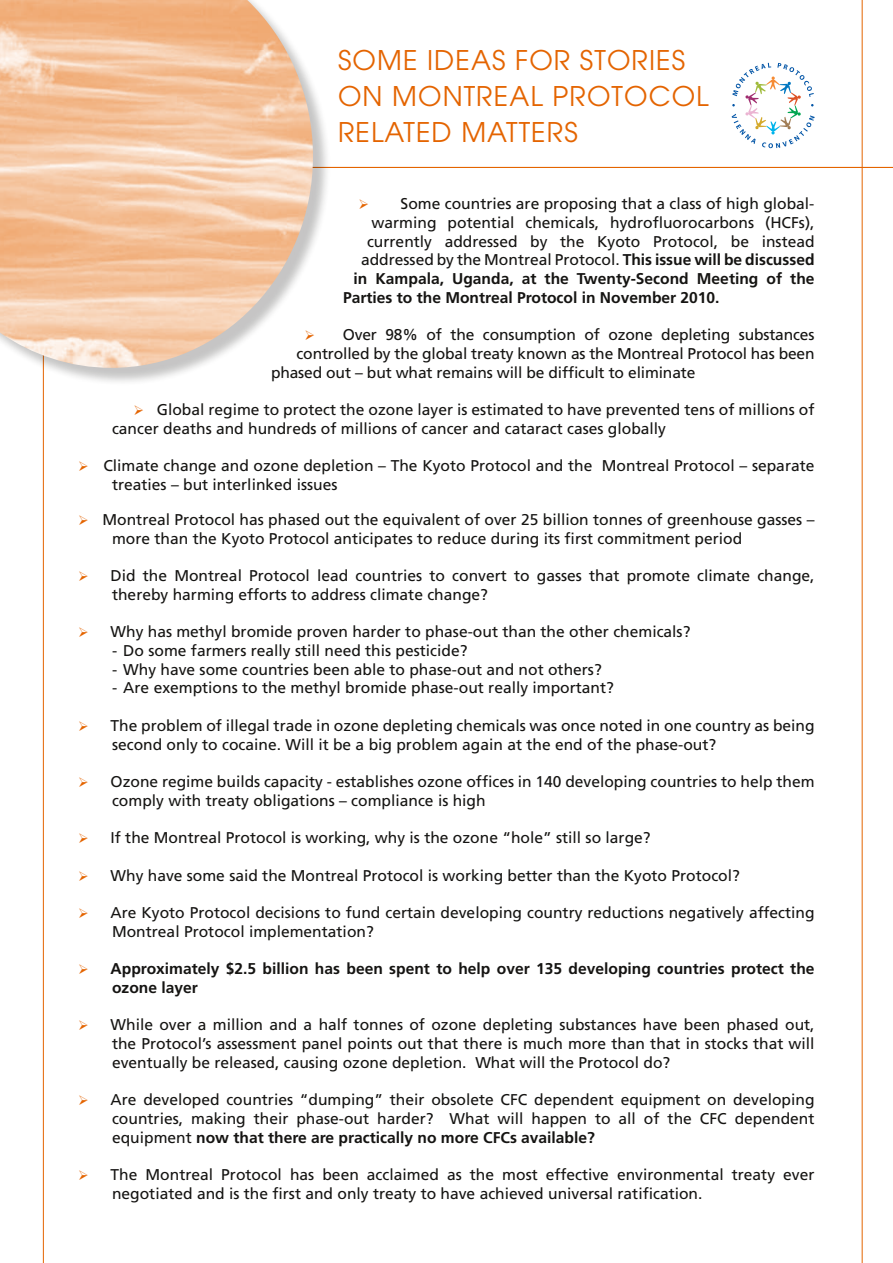
<style>
.page{position:relative;width:893px;height:1263px;background:#fff}
.page>*{position:absolute;margin:0;border:0;box-sizing:border-box;transform-origin:0 0}
.t1{font:27px/36px "Avant Garde";letter-spacing:.04em;color:#e46400}
.t2{font:15.6px/18.8px "Frutiger";color:#151412}
.t3{font:700 15.6px/18.8px "Frutiger";color:#151412}
.s1{color:#e46400}
.s2{font-weight:700}
</style>
<div class="page">
<hr style="left:43px;top:159px;width:1px;height:1104px;background:#e46400">
<hr style="left:207px;top:167px;width:686px;height:1px;background:#e46400">
<div style="left:0;top:0;width:332px;height:387px;background:#151412;opacity:.25"></div>
<img style="left:0;top:0;width:313px;height:368px">
<hr style="left:862px;top:0;width:1px;height:1263px;background:#e46400">
<svg style="left:732px;top:63px;width:83px;height:85px"></svg>
<h1 class="t1" style="left:338px;top:42px;width:372px">SOME IDEAS FOR STORIES<br>ON MONTREAL PROTOCOL<br>RELATED MATTERS</h1>
<p class="t2" style="left:358px;top:194px;width:457px"><span class="s1">➢</span> Some countries are proposing that a class of high global-</p>
<p class="t2" style="left:372px;top:213px;width:444px">warming potential chemicals, hydrofluorocarbons (HCFs),</p>
<p class="t2" style="left:367px;top:232px;width:449px">currently addressed by the Kyoto Protocol, be instead</p>
<p class="t2" style="left:361px;top:250px;width:455px">addressed by the Montreal Protocol. <span class="s2">This issue will be discussed</span></p>
<p class="t3" style="left:354px;top:269px;width:462px">in Kampala, Uganda, at the Twenty-Second Meeting of the</p>
<p class="t3" style="left:343px;top:288px;width:378px">Parties to the Montreal Protocol in November 2010.</p>
<p class="t2" style="left:304px;top:325px;width:511px"><span class="s1">➢</span> Over 98% of the consumption of ozone depleting substances</p>
<p class="t2" style="left:297px;top:344px;width:520px">controlled by the global treaty known as the Montreal Protocol has been</p>
<p class="t2" style="left:271px;top:363px;width:426px">phased out – but what remains will be difficult to eliminate</p>
<p class="t2" style="left:112px;top:400px;width:704px;text-indent:21px"><span class="s1">➢</span> Global regime to protect the ozone layer is estimated to have prevented tens of millions of cancer deaths and hundreds of millions of cancer and cataract cases globally</p>
<p class="t2" style="left:112px;top:456px;width:704px;text-indent:-34px"><span class="s1">➢</span> Climate change and ozone depletion – The Kyoto Protocol and the Montreal Protocol – separate treaties – but interlinked issues</p>
<p class="t2" style="left:112px;top:510px;width:704px;text-indent:-34px"><span class="s1">➢</span> Montreal Protocol has phased out the equivalent of over 25 billion tonnes of greenhouse gasses – more than the Kyoto Protocol anticipates to reduce during its first commitment period</p>
<p class="t2" style="left:112px;top:566px;width:704px;text-indent:-34px"><span class="s1">➢</span> Did the Montreal Protocol lead countries to convert to gasses that promote climate change, thereby harming efforts to address climate change?</p>
<p class="t2" style="left:78px;top:622px;width:614px"><span class="s1">➢</span> Why has methyl bromide proven harder to phase-out than the other chemicals?</p>
<p class="t2" style="left:112px;top:641px;width:357px">- Do some farmers really still need this pesticide?</p>
<p class="t2" style="left:112px;top:660px;width:491px">- Why have some countries been able to phase-out and not others?</p>
<p class="t2" style="left:112px;top:678px;width:503px">- Are exemptions to the methyl bromide phase-out really important?</p>
<p class="t2" style="left:112px;top:716px;width:704px;text-indent:-34px"><span class="s1">➢</span> The problem of illegal trade in ozone depleting chemicals was once noted in one country as being second only to cocaine. Will it be a big problem again at the end of the phase-out?</p>
<p class="t2" style="left:112px;top:772px;width:704px;text-indent:-34px"><span class="s1">➢</span> Ozone regime builds capacity - establishes ozone offices in 140 developing countries to help them comply with treaty obligations – compliance is high</p>
<p class="t2" style="left:78px;top:828px;width:574px"><span class="s1">➢</span> If the Montreal Protocol is working, why is the ozone “hole” still so large?</p>
<p class="t2" style="left:78px;top:866px;width:663px"><span class="s1">➢</span> Why have some said the Montreal Protocol is working better than the Kyoto Protocol?</p>
<p class="t2" style="left:112px;top:903px;width:704px;text-indent:-34px"><span class="s1">➢</span> Are Kyoto Protocol decisions to fund certain developing country reductions negatively affecting<br>Montreal Protocol implementation?</p>
<p class="t3" style="left:112px;top:959px;width:704px;text-indent:-34px"><span class="s1">➢</span> Approximately $2.5 billion has been spent to help over 135 developing countries protect the ozone layer</p>
<p class="t2" style="left:112px;top:1015px;width:704px;text-align:justify;text-indent:-34px"><span class="s1">➢</span> While over a million and a half tonnes of ozone depleting substances have been phased out, the Protocol’s assessment panel points out that there is much more than that in stocks that will eventually be released, causing ozone depletion. What will the Protocol do?</p>
<p class="t2" style="left:112px;top:1090px;width:704px;text-align:justify;text-indent:-34px"><span class="s1">➢</span> Are developed countries “dumping” their obsolete CFC dependent equipment on developing countries, making their phase-out harder? What will happen to all of the CFC dependent equipment <span class="s2">now that there are practically no more CFCs available?</span></p>
<p class="t2" style="left:112px;top:1165px;width:704px;text-indent:-34px"><span class="s1">➢</span> The Montreal Protocol has been acclaimed as the most effective environmental treaty ever negotiated and is the first and only treaty to have achieved universal ratification.</p>
</div>
